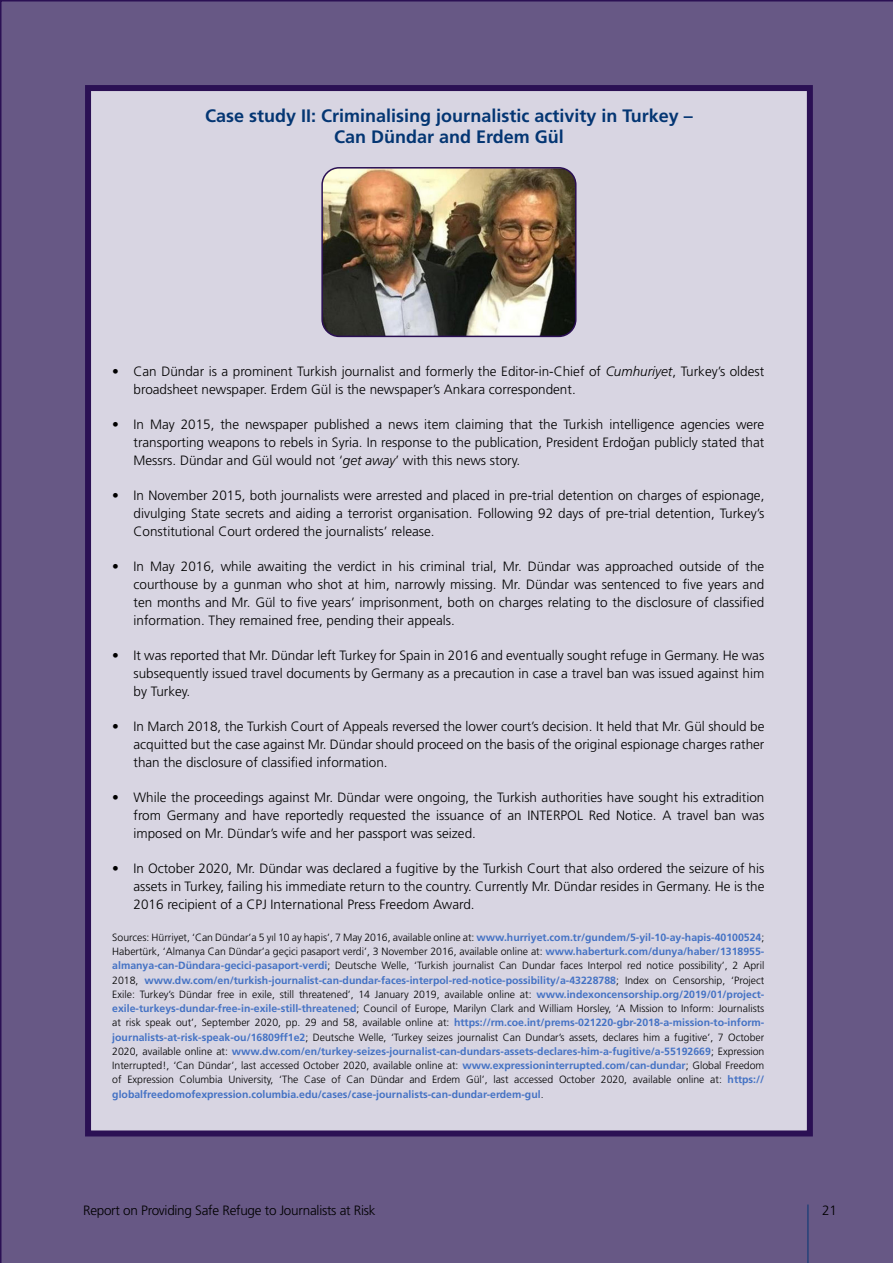
<style>
.page{position:relative;width:893px;height:1263px;background:#675885}
.page>*{position:absolute;margin:0;border:0;box-sizing:border-box;transform-origin:0 0}
.t1{font:700 18px/21px "Frutiger";color:#043673;text-align:center}
.t2{font:300 13.5px/18px "Frutiger";color:#000;text-align:justify}
.t3{font:300 13.5px "Frutiger";letter-spacing:-.02em;color:#000}
.t4{font:300 10.5px/14.2px "Frutiger";color:#000;text-align:justify}
.s1{font-style:italic}
.s2{font-family:"Frutiger CE"}
.s3{font-weight:700;color:#4472c4}
</style>
<div class="page">
<div style="left:88px;top:88px;width:722px;height:1045px;background:#d8d5e2"></div>
<img style="left:324px;top:168px;width:252px;height:168px">
<div style="left:321px;top:167px;width:255px;height:170px;border:2px solid #2b1054;border-radius:17px"></div>
<div style="left:85px;top:85px;width:728px;height:1051px;border:6px solid #2b1054"></div>
<hr style="left:807px;top:1204px;width:1px;height:59px;background:#043673">
<h1 class="t1" style="left:205px;top:105px;width:489px">Case study II: Criminalising journalistic activity in Turkey –<br>Can Dündar and Erdem Gül</h1>
<p class="t2" style="left:134px;top:363px;width:632px;text-indent:-21px">• Can Dündar is a prominent Turkish journalist and formerly the Editor-in-Chief of <span class="s1">Cumhuriyet</span>, Turkey’s oldest broadsheet newspaper. Erdem Gül is the newspaper’s Ankara correspondent.</p>
<p class="t2" style="left:134px;top:416px;width:632px;text-indent:-21px">• In May 2015, the newspaper published a news item claiming that the Turkish intelligence agencies were transporting weapons to rebels in Syria. In response to the publication, President Erdo<span class="s2">ğ</span>an publicly stated that Messrs. Dündar and Gül would not ‘<span class="s1">get away</span>’ with this news story.</p>
<p class="t2" style="left:134px;top:487px;width:632px;text-indent:-21px">• In November 2015, both journalists were arrested and placed in pre-trial detention on charges of espionage, divulging State secrets and aiding a terrorist organisation. Following 92 days of pre-trial detention, Turkey’s Constitutional Court ordered the journalists’ release.</p>
<p class="t2" style="left:134px;top:558px;width:632px;text-indent:-21px">• In May 2016, while awaiting the verdict in his criminal trial, Mr. Dündar was approached outside of the courthouse by a gunman who shot at him, narrowly missing. Mr. Dündar was sentenced to five years and ten months and Mr. Gül to five years’ imprisonment, both on charges relating to the disclosure of classified information. They remained free, pending their appeals.</p>
<p class="t2" style="left:134px;top:647px;width:632px;text-indent:-21px">• It was reported that Mr. Dündar left Turkey for Spain in 2016 and eventually sought refuge in Germany. He was subsequently issued travel documents by Germany as a precaution in case a travel ban was issued against him by Turkey.</p>
<p class="t2" style="left:134px;top:718px;width:632px;text-indent:-21px">• In March 2018, the Turkish Court of Appeals reversed the lower court’s decision. It held that Mr. Gül should be acquitted but the case against Mr. Dündar should proceed on the basis of the original espionage charges rather than the disclosure of classified information.</p>
<p class="t2" style="left:134px;top:789px;width:632px;text-indent:-21px">• While the proceedings against Mr. Dündar were ongoing, the Turkish authorities have sought his extradition from Germany and have reportedly requested the issuance of an INTERPOL Red Notice. A travel ban was imposed on Mr. Dündar’s wife and her passport was seized.</p>
<p class="t2" style="left:134px;top:860px;width:632px;text-indent:-21px">• In October 2020, Mr. Dündar was declared a fugitive by the Turkish Court that also ordered the seizure of his assets in Turkey, failing his immediate return to the country. Currently Mr. Dündar resides in Germany. He is the 2016 recipient of a CPJ International Press Freedom Award.</p>
<p class="t4" style="left:112px;top:930px;width:654px">Sources: Hürriyet, ‘Can Dündar’a 5 yıl 10 ay hapis’, 7 May 2016, available online at: <span class="s3">www.hurriyet.com.tr/gundem/5-yil-10-ay-hapis-40100524</span>; Habertürk, ‘Almanya Can Dündar’a geçici pasaport verdi’, 3 November 2016, available online at: <span class="s3">www.haberturk.com/dunya/haber/1318955- almanya-can-Dündara-gecici-pasaport-verdi</span>; Deutsche Welle, ‘Turkish journalist Can Dundar faces Interpol red notice possibility’, 2 April 2018, <span class="s3">www.dw.com/en/turkish-journalist-can-dundar-faces-interpol-red-notice-possibility/a-43228788</span>; Index on Censorship, ‘Project Exile: Turkey’s Dündar free in exile, still threatened’, 14 January 2019, available online at: <span class="s3">www.indexoncensorship.org/2019/01/project&shy;exile-turkeys-dundar-free-in-exile-still-threatened</span>; Council of Europe, Marilyn Clark and William Horsley, ‘A Mission to Inform: Journalists at risk speak out’, September 2020, pp. 29 and 58, available online at: <span class="s3">https://rm.coe.int/prems-021220-gbr-2018-a-mission-to-inform&shy;journalists-at-risk-speak-ou/16809ff1e2</span>; Deutsche Welle, ‘Turkey seizes journalist Can Dundar’s assets, declares him a fugitive’, 7 October 2020, available online at: <span class="s3">www.dw.com/en/turkey-seizes-journalist-can-dundars-assets-declares-him-a-fugitive/a-55192669</span>; Expression Interrupted!, ‘Can Dündar’, last accessed October 2020, available online at: <span class="s3">www.expressioninterrupted.com/can-dundar</span>; Global Freedom of Expression Columbia University, ‘The Case of Can Dündar and Erdem Gül’, last accessed October 2020, available online at: <span class="s3">https:// globalfreedomofexpression.columbia.edu/cases/case-journalists-can-dundar-erdem-gul</span>.</p>
<p class="t3" style="left:83px;top:1203px;width:294px">Report on Providing Safe Refuge to Journalists at Risk</p>
<p class="t2" style="left:822px;top:1201px;width:16px">21</p>
</div>
